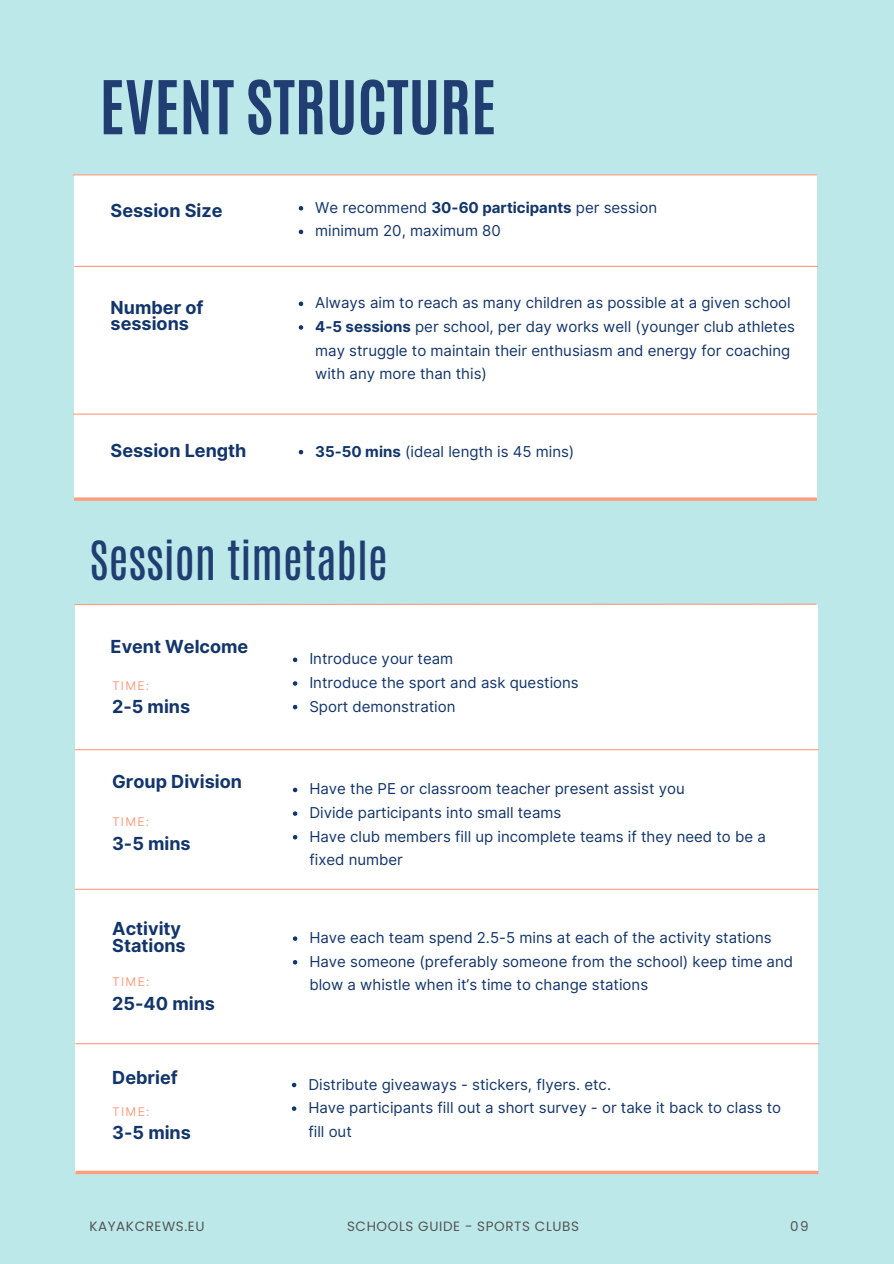
<style>
.page{position:relative;width:894px;height:1264px;background:#fff}
.page>*{position:absolute;margin:0;border:0;box-sizing:border-box;transform-origin:0 0}
.t1{font:700 63px "Antonio";color:#203e71}
.t2{font:45px "Antonio";color:#203e71}
.t3{font:700 18px/16.8px "Inter";color:#12356c}
.t4{font:15px/23.7px "Inter";color:#12356c}
.t5{font:13.5px "Poppins";letter-spacing:.045em;color:#545454}
.t6{font:12px "Inter";letter-spacing:.1em;color:#ff9d7d}
.s1{font-weight:700}
</style>
<div class="page">
<div style="left:0;top:0;width:893px;height:1263px;background:#bce8ea"></div>
<div style="left:75px;top:605px;width:743px;height:567px;background:#fff"></div>
<div style="left:74px;top:175px;width:742px;height:324px;background:#fff"></div>
<hr style="left:74px;top:266px;width:744px;height:1px;background:#ff9d7d">
<svg style="left:74px;top:497px;width:742px;height:4px;background:#fcab90"></svg>
<hr style="left:75px;top:603px;width:740px;height:2px;background:#ff9d7d">
<svg style="left:293px;top:657px;width:4px;height:5px"></svg>
<svg style="left:293px;top:681px;width:4px;height:4px"></svg>
<svg style="left:293px;top:705px;width:4px;height:4px"></svg>
<svg style="left:293px;top:787px;width:4px;height:5px"></svg>
<svg style="left:293px;top:811px;width:4px;height:4px"></svg>
<svg style="left:293px;top:835px;width:4px;height:4px"></svg>
<svg style="left:293px;top:936px;width:4px;height:4px"></svg>
<svg style="left:293px;top:960px;width:4px;height:4px"></svg>
<svg style="left:292px;top:1082px;width:4px;height:5px"></svg>
<svg style="left:292px;top:1106px;width:4px;height:4px"></svg>
<svg style="left:298px;top:301px;width:5px;height:5px"></svg>
<svg style="left:298px;top:325px;width:5px;height:5px"></svg>
<svg style="left:298px;top:206px;width:5px;height:4px"></svg>
<svg style="left:298px;top:230px;width:5px;height:4px"></svg>
<svg style="left:298px;top:450px;width:5px;height:4px"></svg>
<hr style="left:73px;top:174px;width:743px;height:1px;background:#ff9d7d">
<hr style="left:73px;top:413px;width:743px;height:1px;background:#ff9d7d">
<svg style="left:75px;top:1170px;width:743px;height:4px;background:#feaf95"></svg>
<hr style="left:75px;top:749px;width:743px;height:1px;background:#ff9d7d">
<hr style="left:75px;top:888px;width:743px;height:1px;background:#ff9d7d">
<hr style="left:75px;top:1043px;width:744px;height:1px;background:#ff9d7d">
<h1 class="t1" style="left:100px;top:62px;width:398px">EVENT STRUCTURE</h1>
<p class="t3" style="left:111px;top:202px;width:113px">Session Size</p>
<h3 class="t4" style="left:315px;top:195px;width:343px">We recommend <span class="s1">30-60 participants</span> per session</h3>
<p class="t4" style="left:315px;top:219px;width:187px">minimum 20, maximum 80</p>
<h3 class="t3" style="left:111px;top:298px;width:94px">Number of sessions</h3>
<p class="t4" style="left:315px;top:291px;width:477px">Always aim to reach as many children as possible at a given school</p>
<p class="t4" style="left:315px;top:314px;width:481px"><span class="s1">4-5 sessions</span> per school, per day works well (younger club athletes may struggle to maintain their enthusiasm and energy for coaching with any more than this)</p>
<h3 class="t3" style="left:111px;top:442px;width:137px">Session Length</h3>
<p class="t4" style="left:315px;top:439px;width:260px"><span class="s1">35-50 mins</span> (ideal length is 45 mins)</p>
<p class="t2" style="left:89px;top:528px;width:299px">Session timetable</p>
<p class="t3" style="left:111px;top:638px;width:139px">Event Welcome</p>
<p class="t6" style="left:112px;top:678px;width:39px">TIME:</p>
<h3 class="t4" style="left:309px;top:647px;width:145px">Introduce your team</h3>
<p class="t4" style="left:309px;top:670px;width:271px">Introduce the sport and ask questions</p>
<h3 class="t3" style="left:112px;top:698px;width:80px">2-5 mins</h3>
<p class="t4" style="left:309px;top:694px;width:148px">Sport demonstration</p>
<p class="t3" style="left:112px;top:773px;width:131px">Group Division</p>
<h3 class="t4" style="left:309px;top:777px;width:377px">Have the PE or classroom teacher present assist you</h3>
<p class="t4" style="left:309px;top:800px;width:253px">Divide participants into small teams</p>
<p class="t4" style="left:309px;top:824px;width:458px">Have club members fill up incomplete teams if they need to be a fixed number</p>
<p class="t6" style="left:112px;top:814px;width:39px">TIME:</p>
<p class="t3" style="left:112px;top:834px;width:80px">3-5 mins</p>
<h2 class="t3" style="left:112px;top:920px;width:75px">Activity<br>Stations</h2>
<h3 class="t6" style="left:112px;top:974px;width:39px">TIME:</h3>
<p class="t3" style="left:112px;top:994px;width:104px">25-40 mins</p>
<p class="t3" style="left:112px;top:1068px;width:67px">Debrief</p>
<p class="t6" style="left:112px;top:1104px;width:39px">TIME:</p>
<p class="t3" style="left:112px;top:1124px;width:80px">3-5 mins</p>
<h3 class="t4" style="left:309px;top:925px;width:464px">Have each team spend 2.5-5 mins at each of the activity stations</h3>
<p class="t4" style="left:309px;top:949px;width:485px">Have someone (preferably someone from the school) keep time and blow a whistle when it’s time to change stations</p>
<h3 class="t4" style="left:308px;top:1072px;width:304px">Distribute giveaways - stickers, flyers. etc.</h3>
<p class="t4" style="left:308px;top:1095px;width:474px">Have participants fill out a short survey - or take it back to class to fill out</p>
<p class="t5" style="left:89px;top:1217px;width:117px">KAYAKCREWS.EU</p>
<h3 class="t5" style="left:347px;top:1217px;width:233px">SCHOOLS GUIDE - SPORTS CLUBS</h3>
<h3 class="t5" style="left:789px;top:1217px;width:20px">09</h3>
</div>
